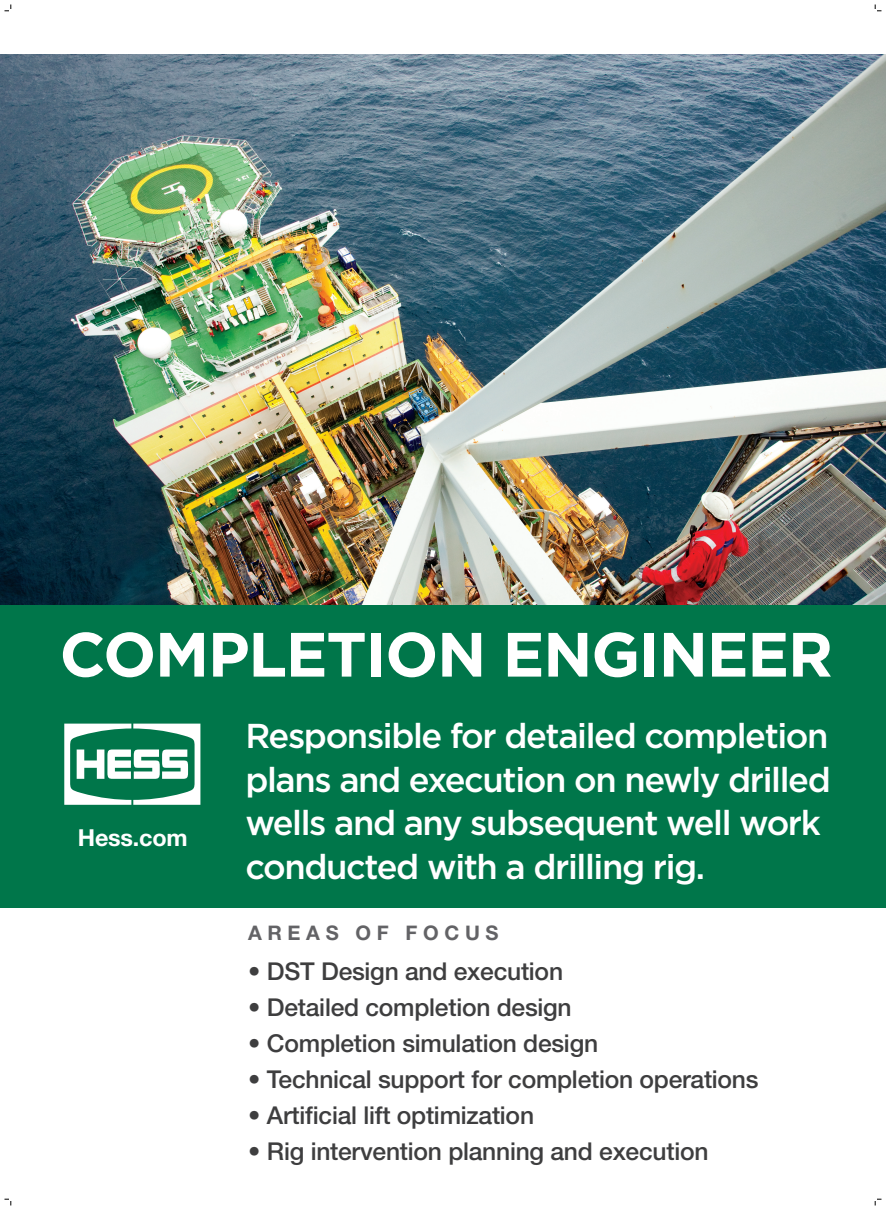
<style>
.page{position:relative;width:886px;height:1210px;background:#fff}
.page>*{position:absolute;margin:0;border:0;box-sizing:border-box;transform-origin:0 0}
.t1{font:700 62.4px "Gotham";letter-spacing:-.02em;color:#fff}
.t2{font:500 34.5px/43.5px "Gotham";letter-spacing:-.04em;color:#fff}
.t3{font:500 24.6px "Helvetica Neue";letter-spacing:-.01em;color:#3e3e3f}
.t4{font:700 23.4px "Helvetica Neue";letter-spacing:-.01em;color:#fff}
.t5{font:700 20.1px "Helvetica Neue";letter-spacing:.28em;color:#636366}
</style>
<div class="page">
<img style="left:0;top:54px;width:886px;height:656px">
<div style="left:0;top:710px;width:886px;height:197px;background:#00764a"></div>
<div style="left:320px;top:605px;width:566px;height:105px;background:#00764a"></div>
<svg style="left:64px;top:723px;width:136px;height:82px"></svg>
<svg style="left:4px;top:4px;width:8px;height:8px"></svg>
<svg style="left:4px;top:1199px;width:8px;height:6px"></svg>
<svg style="left:875px;top:4px;width:6px;height:8px"></svg>
<h1 class="t1" style="left:60px;top:618px;width:775px">COMPLETION ENGINEER</h1>
<p class="t4" style="left:78px;top:823px;width:111px">Hess.com</p>
<h2 class="t2" style="left:245px;top:713px;width:587px">Responsible for detailed completion plans and execution on newly drilled wells and any subsequent well work conducted with a drilling rig.</h2>
<p class="t5" style="left:248px;top:921px;width:252px">AREAS OF FOCUS</p>
<p class="t3" style="left:248px;top:957px;width:316px">• DST Design and execution</p>
<p class="t3" style="left:248px;top:992px;width:325px">• Detailed completion design</p>
<p class="t3" style="left:248px;top:1028px;width:351px">• Completion simulation design</p>
<p class="t3" style="left:248px;top:1064px;width:512px">• Technical support for completion operations</p>
<p class="t3" style="left:248px;top:1100px;width:287px">• Artificial lift optimization</p>
<p class="t3" style="left:248px;top:1136px;width:462px">• Rig intervention planning and execution</p>
</div>
